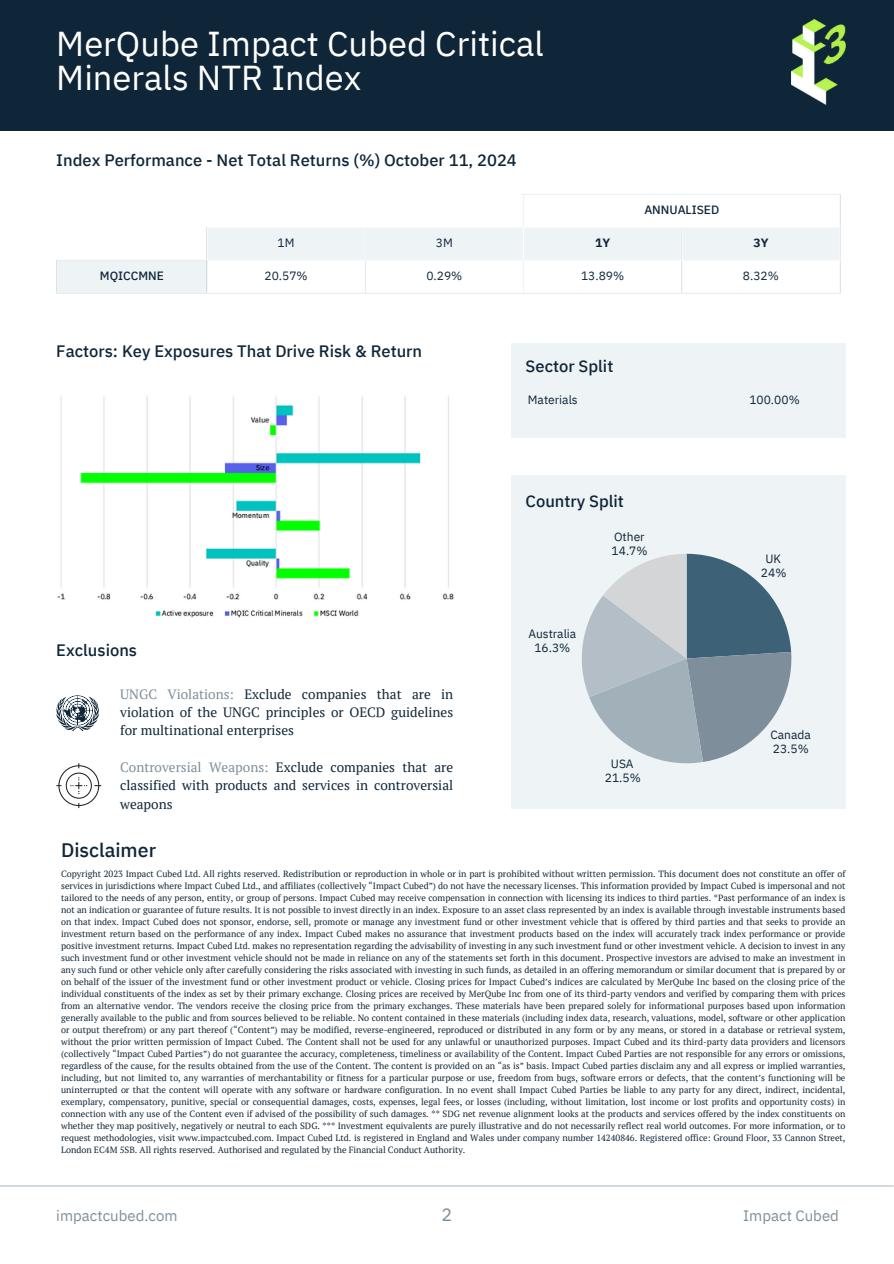
<style>
.page{position:relative;width:894px;height:1264px;background:#fff}
.page>*{position:absolute;margin:0;border:0;box-sizing:border-box;transform-origin:0 0}
.t1{font:34.5px/33.8px "IBM Plex Sans";color:#fff}
.t2{font:500 19.5px "IBM Plex Sans";color:#0f2638}
.t3{font:18px "IBM Plex Sans";color:#7e8e9a}
.t4{font:500 16.5px "IBM Plex Sans";color:#0f2638}
.t5{font:15px "IBM Plex Sans";color:#7e8e9a}
.t6{font:13.5px/18px "PT Serif";color:#0f2638;text-align:justify}
.t7{font:12px/14px "IBM Plex Sans";color:#0f2638;text-align:center}
.t8{font:500 12px "IBM Plex Sans";color:#0f2638}
.t9{font:700 12px "IBM Plex Sans";color:#0f2638}
.t10{font:9px/12px "PT Serif";color:#0f2638;text-align:justify}
.s1{color:#7e8e9a}
</style>
<div class="page">
<div style="left:0;top:0;width:893px;height:130px;background:#0f2638"></div>
<hr style="left:0;top:1185px;width:893px;height:1px;background:#b3bec6">
<div style="left:511px;top:343px;width:334px;height:95px;background:#eef3f6"></div>
<div style="left:511px;top:475px;width:334px;height:333px;background:#eef3f6"></div>
<svg style="left:582px;top:554px;width:209px;height:209px"></svg>
<svg style="left:56px;top:695px;width:43px;height:36px"></svg>
<svg style="left:56px;top:763px;width:45px;height:45px"></svg>
<svg style="left:57px;top:228px;width:782px;height:65px;fill:#f5f8fa"></svg>
<hr style="left:56px;top:261px;width:1px;height:32px;background:#eef3f6">
<hr style="left:206px;top:261px;width:1px;height:32px;background:#eef3f6">
<hr style="left:364px;top:261px;width:2px;height:32px;background:#eef3f6">
<hr style="left:523px;top:195px;width:1px;height:32px;background:#eef3f6">
<hr style="left:523px;top:261px;width:1px;height:32px;background:#eef3f6">
<hr style="left:681px;top:261px;width:1px;height:32px;background:#eef3f6">
<hr style="left:839px;top:195px;width:1px;height:32px;background:#eef3f6">
<hr style="left:839px;top:261px;width:1px;height:32px;background:#eef3f6">
<hr style="left:523px;top:194px;width:317px;height:1px;background:#eef3f6">
<hr style="left:56px;top:260px;width:150px;height:1px;background:#eef3f6">
<hr style="left:56px;top:293px;width:784px;height:1px;background:#eef3f6">
<hr style="left:206px;top:228px;width:1px;height:32px;background:#fff">
<hr style="left:364px;top:228px;width:2px;height:32px;background:#fff">
<hr style="left:523px;top:228px;width:1px;height:32px;background:#fff">
<hr style="left:681px;top:228px;width:1px;height:32px;background:#fff">
<hr style="left:206px;top:260px;width:634px;height:1px;background:#fff">
<img style="left:57px;top:396px;width:397px;height:222px">
<img style="left:791px;top:20px;width:54px;height:84px">
<h3 class="t1" style="left:56px;top:27px;width:489px">MerQube Impact Cubed Critical<br>Minerals NTR Index</h3>
<h2 class="t4" style="left:56px;top:149px;width:462px">Index Performance - Net Total Returns (%) October 11, 2024</h2>
<h3 class="t8" style="left:644px;top:202px;width:76px">ANNUALISED</h3>
<p class="t7" style="left:277px;top:236px;width:18px">1M</p>
<p class="t7" style="left:436px;top:236px;width:18px">3M</p>
<p class="t9" style="left:595px;top:235px;width:16px">1Y</p>
<p class="t9" style="left:753px;top:235px;width:16px">3Y</p>
<p class="t8" style="left:100px;top:268px;width:65px">MQICCMNE</p>
<p class="t7" style="left:264px;top:269px;width:45px">20.57%</p>
<p class="t7" style="left:426px;top:269px;width:37px">0.29%</p>
<p class="t7" style="left:581px;top:269px;width:45px">13.89%</p>
<p class="t7" style="left:742px;top:269px;width:37px">8.32%</p>
<p class="t4" style="left:56px;top:340px;width:367px">Factors: Key Exposures That Drive Risk &amp; Return</p>
<p class="t4" style="left:56px;top:639px;width:82px">Exclusions</p>
<h3 class="t4" style="left:525px;top:355px;width:89px">Sector Split</h3>
<h1 class="t7" style="left:527px;top:393px;width:51px">Materials</h1>
<p class="t7" style="left:749px;top:393px;width:52px">100.00%</p>
<h3 class="t4" style="left:525px;top:490px;width:100px">Country Split</h3>
<h3 class="t7" style="left:528px;top:626px;width:49px">Australia<br>16.3%</h3>
<h3 class="t7" style="left:611px;top:529px;width:37px;text-align:left">Other<br>14.7%</h3>
<h3 class="t7" style="left:760px;top:551px;width:27px">UK<br>24%</h3>
<h3 class="t6" style="left:120px;top:684px;width:334px"><span class="s1">UNGC Violations:</span> Exclude companies that are in violation of the UNGC principles or OECD guidelines for multinational enterprises</h3>
<h3 class="t6" style="left:120px;top:758px;width:334px"><span class="s1">Controversial Weapons:</span> Exclude companies that are classified with products and services in controversial weapons</h3>
<p class="t2" style="left:61px;top:836px;width:96px">Disclaimer</p>
<p class="t10" style="left:61px;top:868px;width:785px">Copyright 2023 Impact Cubed Ltd. All rights reserved. Redistribution or reproduction in whole or in part is prohibited without written permission. This document does not constitute an offer of services in jurisdictions where Impact Cubed Ltd., and affiliates (collectively “Impact Cubed”) do not have the necessary licenses. This information provided by Impact Cubed is impersonal and not tailored to the needs of any person, entity, or group of persons. Impact Cubed may receive compensation in connection with licensing its indices to third parties. *Past performance of an index is not an indication or guarantee of future results. It is not possible to invest directly in an index. Exposure to an asset class represented by an index is available through investable instruments based on that index. Impact Cubed does not sponsor, endorse, sell, promote or manage any investment fund or other investment vehicle that is offered by third parties and that seeks to provide an investment return based on the performance of any index. Impact Cubed makes no assurance that investment products based on the index will accurately track index performance or provide positive investment returns. Impact Cubed Ltd. makes no representation regarding the advisability of investing in any such investment fund or other investment vehicle. A decision to invest in any such investment fund or other investment vehicle should not be made in reliance on any of the statements set forth in this document. Prospective investors are advised to make an investment in any such fund or other vehicle only after carefully considering the risks associated with investing in such funds, as detailed in an offering memorandum or similar document that is prepared by or on behalf of the issuer of the investment fund or other investment product or vehicle. Closing prices for Impact Cubed’s indices are calculated by MerQube Inc based on the closing price of the individual constituents of the index as set by their primary exchange. Closing prices are received by MerQube Inc from one of its third-party vendors and verified by comparing them with prices from an alternative vendor. The vendors receive the closing price from the primary exchanges. These materials have been prepared solely for informational purposes based upon information generally available to the public and from sources believed to be reliable. No content contained in these materials (including index data, research, valuations, model, software or other application or output therefrom) or any part thereof (“Content”) may be modified, reverse-engineered, reproduced or distributed in any form or by any means, or stored in a database or retrieval system, without the prior written permission of Impact Cubed. The Content shall not be used for any unlawful or unauthorized purposes. Impact Cubed and its third-party data providers and licensors (collectively “Impact Cubed Parties”) do not guarantee the accuracy, completeness, timeliness or availability of the Content. Impact Cubed Parties are not responsible for any errors or omissions, regardless of the cause, for the results obtained from the use of the Content. The content is provided on an “as is” basis. Impact Cubed parties disclaim any and all express or implied warranties, including, but not limited to, any warranties of merchantability or fitness for a particular purpose or use, freedom from bugs, software errors or defects, that the content’s functioning will be uninterrupted or that the content will operate with any software or hardware configuration. In no event shall Impact Cubed Parties be liable to any party for any direct, indirect, incidental, exemplary, compensatory, punitive, special or consequential damages, costs, expenses, legal fees, or losses (including, without limitation, lost income or lost profits and opportunity costs) in connection with any use of the Content even if advised of the possibility of such damages. ** SDG net revenue alignment looks at the products and services offered by the index constituents on whether they map positively, negatively or neutral to each SDG. *** Investment equivalents are purely illustrative and do not necessarily reflect real world outcomes. For more information, or to request methodologies, visit www.impactcubed.com. Impact Cubed Ltd. is registered in England and Wales under company number 14240846. Registered office: Ground Floor, 33 Cannon Street, London EC4M 5SB. All rights reserved. Authorised and regulated by the Financial Conduct Authority.</p>
<h3 class="t7" style="left:770px;top:728px;width:42px;text-align:left">Canada<br>23.5%</h3>
<h3 class="t7" style="left:604px;top:756px;width:37px">USA<br>21.5%</h3>
<h3 class="t5" style="left:56px;top:1205px;width:123px">impactcubed.com</h3>
<p class="t3" style="left:441px;top:1202px;width:12px">2</p>
<p class="t5" style="left:743px;top:1205px;width:97px">Impact Cubed</p>
</div>
